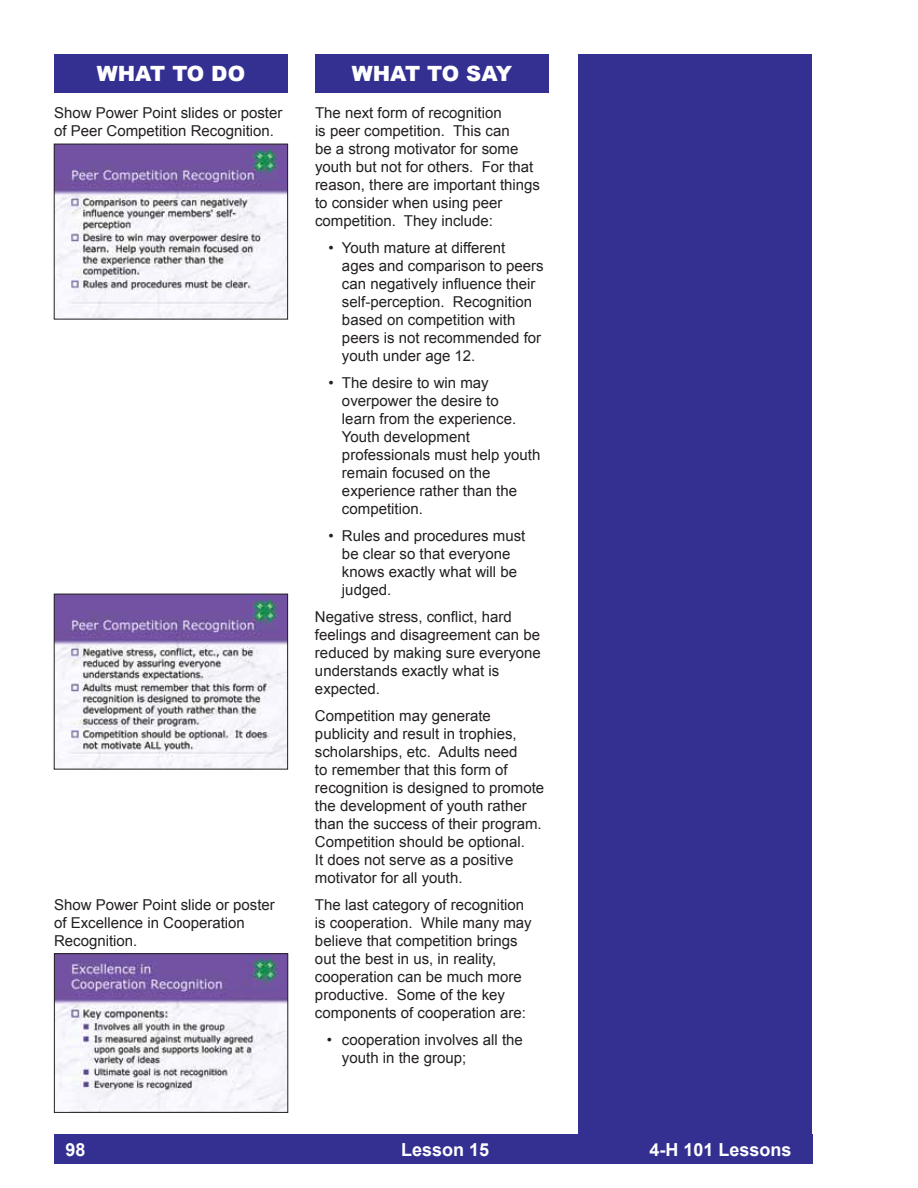
<style>
.page{position:relative;width:918px;height:1188px;background:#fff}
.page>*{position:absolute;margin:0;border:0;box-sizing:border-box;transform-origin:0 0}
.t1{font:900 21px "Arial";color:#fff}
.t2{font:700 18px "Arial";color:#fff}
.t3{font:15px/18px "Arial";color:#231f20}
</style>
<div class="page">
<div style="left:578px;top:54px;width:234px;height:1097px;background:#333092"></div>
<div style="left:54px;top:54px;width:234px;height:38px;background:#333092"></div>
<div style="left:315px;top:54px;width:234px;height:38px;background:#333092"></div>
<div style="left:54px;top:1134px;width:758px;height:29px;background:#333092"></div>
<img style="left:56px;top:146px;width:230px;height:171px">
<div style="left:54px;top:144px;width:234px;height:175px;border:1px solid #231f20"></div>
<img style="left:56px;top:596px;width:230px;height:172px">
<div style="left:54px;top:594px;width:234px;height:176px;border:1px solid #231f20"></div>
<img style="left:56px;top:955px;width:230px;height:156px">
<div style="left:54px;top:953px;width:234px;height:160px;border:1px solid #231f20"></div>
<h1 class="t1" style="left:97px;top:61px;width:150px">WHAT TO DO</h1>
<h1 class="t1" style="left:352px;top:61px;width:162px">WHAT TO SAY</h1>
<p class="t3" style="left:54px;top:103px;width:230px">Show Power Point slides or poster of Peer Competition Recognition.</p>
<p class="t3" style="left:54px;top:895px;width:222px">Show Power Point slide or poster of Excellence in Cooperation<br>Recognition.</p>
<p class="t3" style="left:315px;top:103px;width:227px">The next form of recognition<br>is peer competition. This can<br>be a strong motivator for some youth but not for others. For that reason, there are important things to consider when using peer competition. They include:</p>
<p class="t3" style="left:342px;top:238px;width:203px;text-indent:-14px">• Youth mature at different<br>ages and comparison to peers can negatively influence their self-perception. Recognition based on competition with peers is not recommended for youth under age 12.</p>
<p class="t3" style="left:342px;top:373px;width:200px;text-indent:-14px">• The desire to win may overpower the desire to<br>learn from the experience.<br>Youth development professionals must help youth remain focused on the experience rather than the competition.</p>
<p class="t3" style="left:342px;top:526px;width:185px;text-indent:-14px">• Rules and procedures must be clear so that everyone knows exactly what will be judged.</p>
<p class="t3" style="left:315px;top:607px;width:227px">Negative stress, conflict, hard feelings and disagreement can be reduced by making sure everyone understands exactly what is expected.</p>
<p class="t3" style="left:315px;top:706px;width:231px">Competition may generate publicity and result in trophies, scholarships, etc. Adults need<br>to remember that this form of recognition is designed to promote the development of youth rather than the success of their program.<br>Competition should be optional.<br>It does not serve as a positive motivator for all youth.</p>
<p class="t3" style="left:315px;top:895px;width:218px">The last category of recognition is cooperation. While many may believe that competition brings out the best in us, in reality, cooperation can be much more productive. Some of the key components of cooperation are:</p>
<p class="t3" style="left:342px;top:1030px;width:182px;text-indent:-15px">• cooperation involves all the youth in the group;</p>
<p class="t2" style="left:66px;top:1140px;width:22px">98</p>
<p class="t2" style="left:401px;top:1140px;width:90px">Lesson 15</p>
<p class="t2" style="left:650px;top:1140px;width:144px">4-H 101 Lessons</p>
</div>
